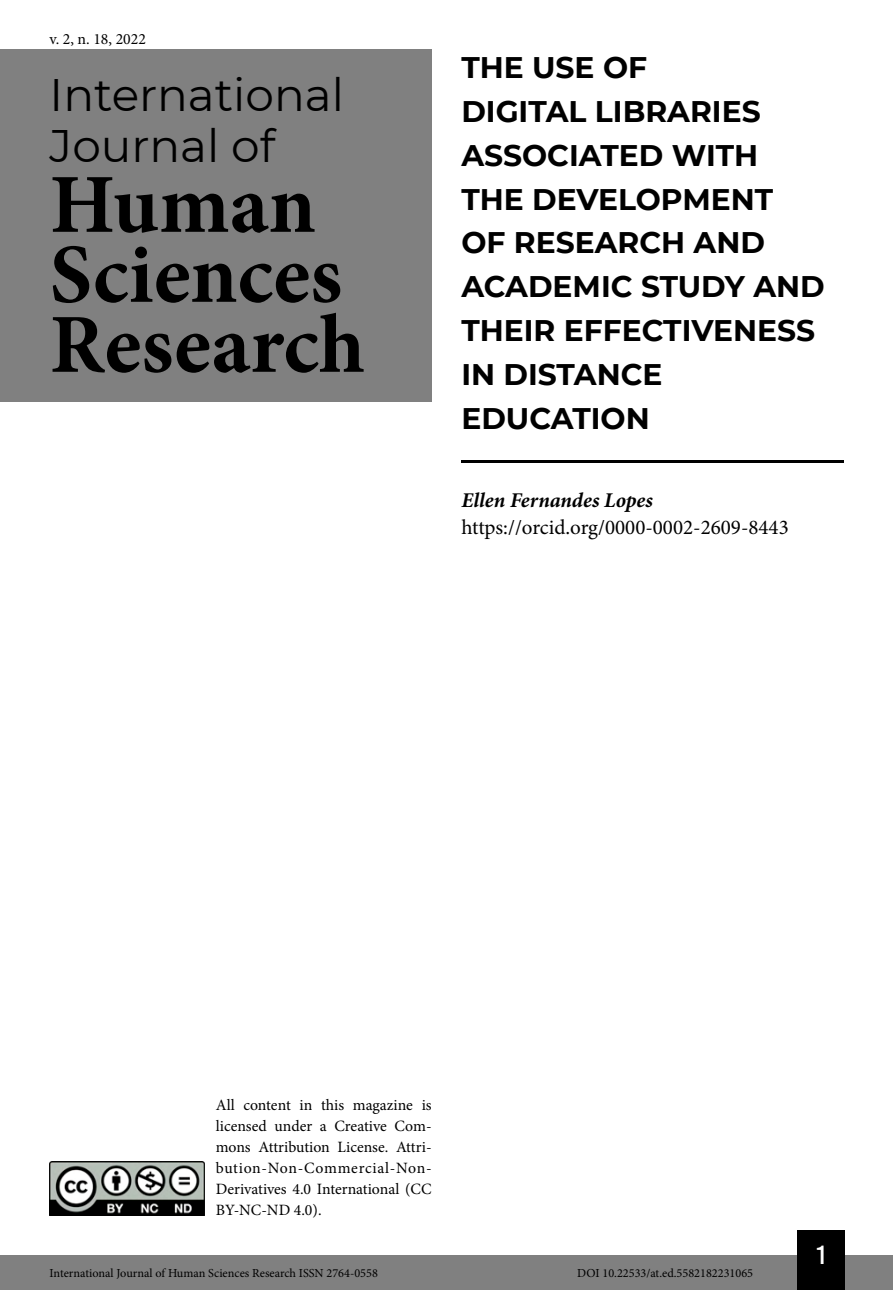
<style>
.page{position:relative;width:893px;height:1290px;background:#fff}
.page>*{position:absolute;margin:0;border:0;box-sizing:border-box;transform-origin:0 0}
.t1{font:700 84px/70px "Minion Pro";color:#000}
.t2{font:45.5px/50.8px "Montserrat";color:#000}
.Título_Artigo{font:700 29.75px/43.8px "Montserrat";color:#000}
.t3{font:26.25px "Bebas Kai";color:#fff}
.Infos_autor{font:21px "Minion Pro";color:#000}
.Autor{font:italic 700 21px "Minion Pro";color:#000}
.t4{font:15.75px/21px "Minion Pro";color:#000;text-align:justify}
.t5{font:12.25px "Minion Pro";color:#000}
</style>
<div class="page">
<div style="left:0;top:1255px;width:893px;height:35px;background:#808080"></div>
<div style="left:797px;top:1230px;width:48px;height:60px;background:#000"></div>
<img style="left:50px;top:1161px;width:154px;height:54px">
<div style="left:0;top:50px;width:432px;height:352px;background:#808080"></div>
<hr style="left:461px;top:460px;width:382px;height:2px;background:#000">
<p class="t4" style="left:50px;top:28px;width:98px">v. 2, n. 18, 2022</p>
<h2 class="t2" style="left:50px;top:68px;width:296px">International<br>Journal of</h2>
<h1 class="t1" style="left:50px;top:169px;width:317px">Human<br>Sciences<br>Research</h1>
<p class="Título_Artigo" style="left:461px;top:44px;width:365px">THE USE OF<br>DIGITAL LIBRARIES<br>ASSOCIATED WITH<br>THE DEVELOPMENT<br>OF RESEARCH AND<br>ACADEMIC STUDY AND<br>THEIR EFFECTIVENESS<br>IN DISTANCE<br>EDUCATION</p>
<p class="Autor" style="left:461px;top:485px;width:193px">Ellen Fernandes Lopes</p>
<p class="Infos_autor" style="left:461px;top:513px;width:329px">https://orcid.org/0000-0002-2609-8443</p>
<p class="t4" style="left:216px;top:1095px;width:217px">All content in this magazine is licensed under a Creative Com&shy;mons Attribution License. Attri&shy;bution-Non-Commercial-Non-Derivatives 4.0 International (CC BY-NC-ND 4.0).</p>
<h3 class="t3" style="left:817px;top:1241px;width:10px">1</h3>
<p class="t5" style="left:50px;top:1265px;width:330px">International Journal of Human Sciences Research ISSN 2764-0558</p>
<p class="t5" style="left:577px;top:1265px;width:177px">DOI 10.22533/at.ed.5582182231065</p>
</div>
